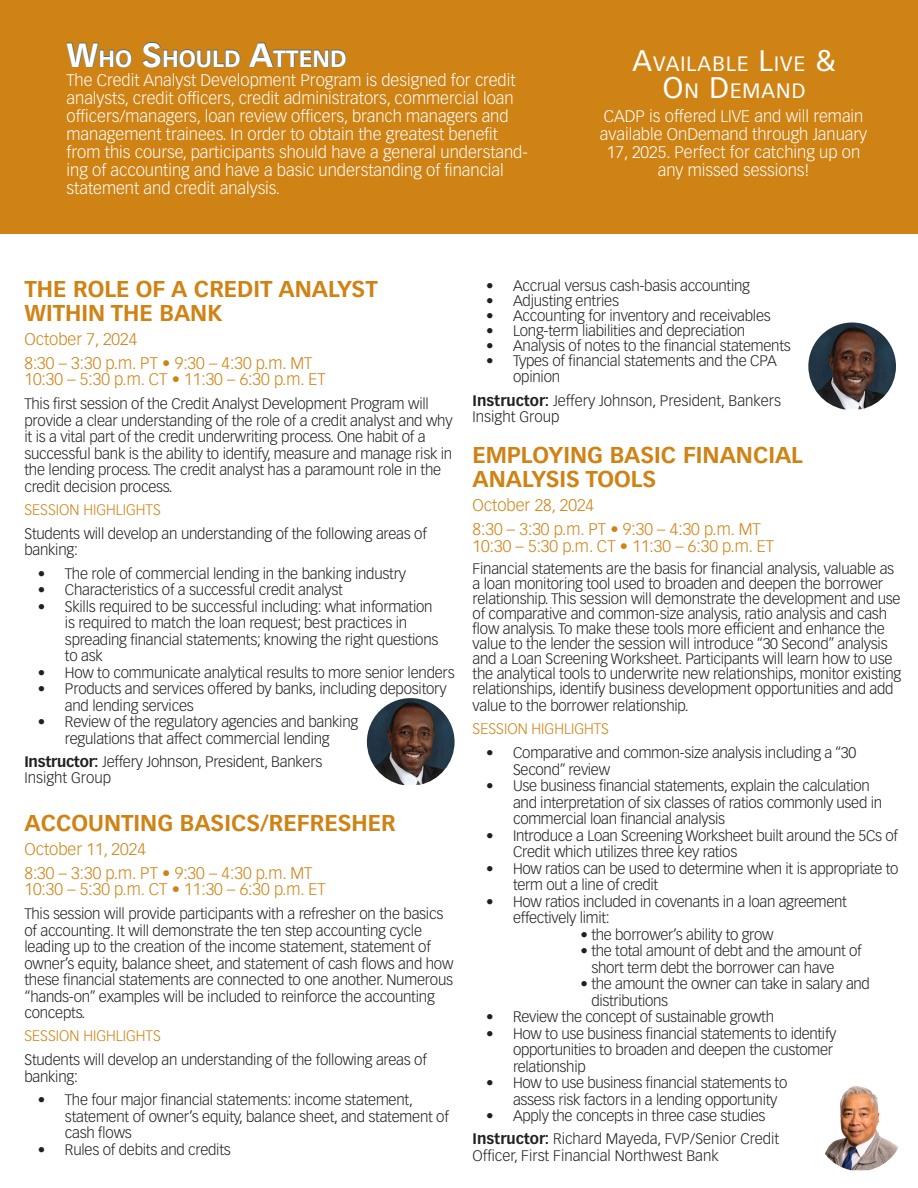
<style>
.page{position:relative;width:918px;height:1188px;background:#fff}
.page>*{position:absolute;margin:0;border:0;box-sizing:border-box;transform-origin:0 0}
.t1{font:700 23.1px "Vectora LT Pro";color:#fff}
.t2{font:700 22.5px/24px "Vectora LT Pro";color:#d08315}
.t3{font:20.4px/27px "Vectora LT Pro";letter-spacing:.055em;color:#fff;text-align:center}
.t4{font:300 16.5px/18px "Vectora LT Pro";color:#fff}
.t5{font:300 16.5px/16.5px "Vectora LT Pro";color:#d08315}
.t6{font:300 15px/16.5px "Vectora LT Pro";letter-spacing:-.015em;color:#231f20}
.t7{font:300 15px "Vectora LT Pro";color:#d08315}
.s1{font-size:33px;color:#386e8f}
.s2{color:#386e8f}
.s3{font-size:29.25px}
.s4{font-weight:700}
</style>
<div class="page">
<div style="left:0;top:0;width:918px;height:234px;background:#d08315"></div>
<img style="left:825px;top:1086px;width:74px;height:84px">
<img style="left:808px;top:323px;width:88px;height:86px">
<img style="left:367px;top:698px;width:88px;height:87px">
<p class="t1" style="left:67px;top:44px;width:223px"><span class="s1">W</span><span class="s2">H</span>O <span class="s1">S</span><span class="s2">H</span>O<span class="s2">U</span>LD <span class="s1">A</span><span class="s2">T</span>TTEND</p>
<p class="t3" style="left:633px;top:50px;width:205px"><span class="s3">A</span>VAILABLE <span class="s3">L</span>IVE <span class="s3">&amp;<br>O</span>N <span class="s3">D</span>EMAND</p>
<p class="t4" style="left:600px;top:108px;width:269px;text-align:center">CADP is offered LIVE and will remain available OnDemand through January<br>17, 2025. Perfect for catching up on any missed sessions!</p>
<p class="t4" style="left:67px;top:71px;width:463px">The Credit Analyst Development Program is designed for credit analysts, credit officers, credit administrators, commercial loan officers/managers, loan review officers, branch managers and management trainees. In order to obtain the greatest benefit from this course, participants should have a general understand&shy;ing of accounting and have a basic understanding of financial statement and credit analysis.</p>
<p class="t2" style="left:24px;top:277px;width:355px">THE ROLE OF A CREDIT ANALYST<br>WITHIN THE BANK</p>
<p class="t5" style="left:24px;top:331px;width:114px">October 7, 2024</p>
<p class="t5" style="left:24px;top:355px;width:303px">8:30 – 3:30 p.m. PT • 9:30 – 4:30 p.m. MT<br>10:30 – 5:30 p.m. CT • 11:30 – 6:30 p.m. ET</p>
<p class="t6" style="left:24px;top:396px;width:430px">This first session of the Credit Analyst Development Program will provide a clear understanding of the role of a credit analyst and why it is a vital part of the credit underwriting process. One habit of a successful bank is the ability to identify, measure and manage risk in the lending process. The credit analyst has a paramount role in the credit decision process.</p>
<p class="t7" style="left:24px;top:501px;width:138px">SESSION HIGHLIGHTS</p>
<p class="t6" style="left:24px;top:525px;width:404px">Students will develop an understanding of the following areas of banking:</p>
<p class="t6" style="left:38px;top:565px;width:370px">• The role of commercial lending in the banking industry</p>
<p class="t6" style="left:38px;top:582px;width:307px">• Characteristics of a successful credit analyst</p>
<p class="t6" style="left:65px;top:598px;width:375px;text-indent:-27px">• Skills required to be successful including: what information is required to match the loan request; best practices in spreading financial statements; knowing the right questions to ask</p>
<p class="t6" style="left:38px;top:664px;width:418px">• How to communicate analytical results to more senior lenders</p>
<p class="t6" style="left:65px;top:681px;width:383px;text-indent:-27px">• Products and services offered by banks, including depository and lending services</p>
<p class="t6" style="left:38px;top:714px;width:322px;text-align:center">• Review of the regulatory agencies and banking regulations that affect commercial lending</p>
<p class="t6" style="left:24px;top:753px;width:300px"><span class="s4">Instructor:</span> Jeffery Johnson, President, Bankers<br>Insight Group</p>
<p class="t2" style="left:24px;top:811px;width:373px">ACCOUNTING BASICS/REFRESHER</p>
<p class="t5" style="left:24px;top:841px;width:123px">October 11, 2024</p>
<p class="t5" style="left:24px;top:865px;width:303px">8:30 – 3:30 p.m. PT • 9:30 – 4:30 p.m. MT<br>10:30 – 5:30 p.m. CT • 11:30 – 6:30 p.m. ET</p>
<p class="t6" style="left:24px;top:906px;width:430px">This session will provide participants with a refresher on the basics of accounting. It will demonstrate the ten step accounting cycle leading up to the creation of the income statement, statement of owner’s equity, balance sheet, and statement of cash flows and how these financial statements are connected to one another. Numerous “hands-on” examples will be included to reinforce the accounting concepts.</p>
<p class="t7" style="left:24px;top:1027px;width:138px">SESSION HIGHLIGHTS</p>
<p class="t6" style="left:24px;top:1052px;width:404px">Students will develop an understanding of the following areas of banking:</p>
<p class="t6" style="left:65px;top:1092px;width:385px;text-indent:-27px">• The four major financial statements: income statement, statement of owner’s equity, balance sheet, and statement of cash flows</p>
<p class="t6" style="left:38px;top:1141px;width:194px">• Rules of debits and credits</p>
<p class="t6" style="left:486px;top:277px;width:265px">• Accrual versus cash-basis accounting</p>
<p class="t6" style="left:486px;top:292px;width:134px">• Adjusting entries</p>
<p class="t6" style="left:486px;top:307px;width:286px">• Accounting for inventory and receivables</p>
<p class="t6" style="left:486px;top:322px;width:261px">• Long-term liabilities and depreciation</p>
<p class="t6" style="left:486px;top:337px;width:306px">• Analysis of notes to the financial statements</p>
<p class="t6" style="left:513px;top:352px;width:265px;text-indent:-27px">• Types of financial statements and the CPA opinion</p>
<p class="t6" style="left:473px;top:392px;width:310px"><span class="s4">Instructor:</span> Jeffery Johnson, President, Bankers<br>Insight Group</p>
<p class="t2" style="left:473px;top:443px;width:332px">EMPLOYING BASIC FINANCIAL<br>ANALYSIS TOOLS</p>
<p class="t5" style="left:473px;top:497px;width:123px">October 28, 2024</p>
<p class="t5" style="left:473px;top:521px;width:303px">8:30 – 3:30 p.m. PT • 9:30 – 4:30 p.m. MT<br>10:30 – 5:30 p.m. CT • 11:30 – 6:30 p.m. ET</p>
<p class="t6" style="left:473px;top:562px;width:430px;line-height:15px">Financial statements are the basis for financial analysis, valuable as a loan monitoring tool used to broaden and deepen the borrower relationship. This session will demonstrate the development and use of comparative and common-size analysis, ratio analysis and cash flow analysis. To make these tools more efficient and enhance the value to the lender the session will introduce “30 Second” analysis and a Loan Screening Worksheet. Participants will learn how to use the analytical tools to underwrite new relationships, monitor existing relationships, identify business development opportunities and add</p>
<p class="t6" style="left:473px;top:697px;width:218px">value to the borrower relationship.</p>
<p class="t7" style="left:473px;top:720px;width:138px">SESSION HIGHLIGHTS</p>
<p class="t6" style="left:513px;top:745px;width:344px;text-indent:-27px">• Comparative and common-size analysis including a “30<br>Second” review</p>
<p class="t6" style="left:513px;top:778px;width:370px;text-indent:-27px">• Use business financial statements, explain the calculation and interpretation of six classes of ratios commonly used in commercial loan financial analysis</p>
<p class="t6" style="left:513px;top:827px;width:386px;text-indent:-27px">• Introduce a Loan Screening Worksheet built around the 5Cs of<br>Credit which utilizes three key ratios</p>
<p class="t6" style="left:513px;top:860px;width:387px;text-indent:-27px">• How ratios can be used to determine when it is appropriate to term out a line of credit</p>
<p class="t6" style="left:513px;top:893px;width:335px;text-indent:-27px">• How ratios included in covenants in a loan agreement effectively limit:</p>
<p class="t6" style="left:581px;top:926px;width:195px">• the borrower’s ability to grow</p>
<p class="t6" style="left:591px;top:943px;width:272px;text-indent:-11px">• the total amount of debt and the amount of short term debt the borrower can have</p>
<p class="t6" style="left:591px;top:976px;width:280px;text-indent:-11px">• the amount the owner can take in salary and distributions</p>
<p class="t6" style="left:486px;top:1009px;width:289px">• Review the concept of sustainable growth</p>
<p class="t6" style="left:513px;top:1025px;width:325px;text-indent:-27px">• How to use business financial statements to identify opportunities to broaden and deepen the customer relationship</p>
<p class="t6" style="left:513px;top:1075px;width:276px;text-indent:-27px">• How to use business financial statements to assess risk factors in a lending opportunity</p>
<p class="t6" style="left:486px;top:1108px;width:281px">• Apply the concepts in three case studies</p>
<p class="t6" style="left:473px;top:1131px;width:308px"><span class="s4">Instructor:</span> Richard Mayeda, FVP/Senior Credit<br>Officer, First Financial Northwest Bank</p>
</div>
